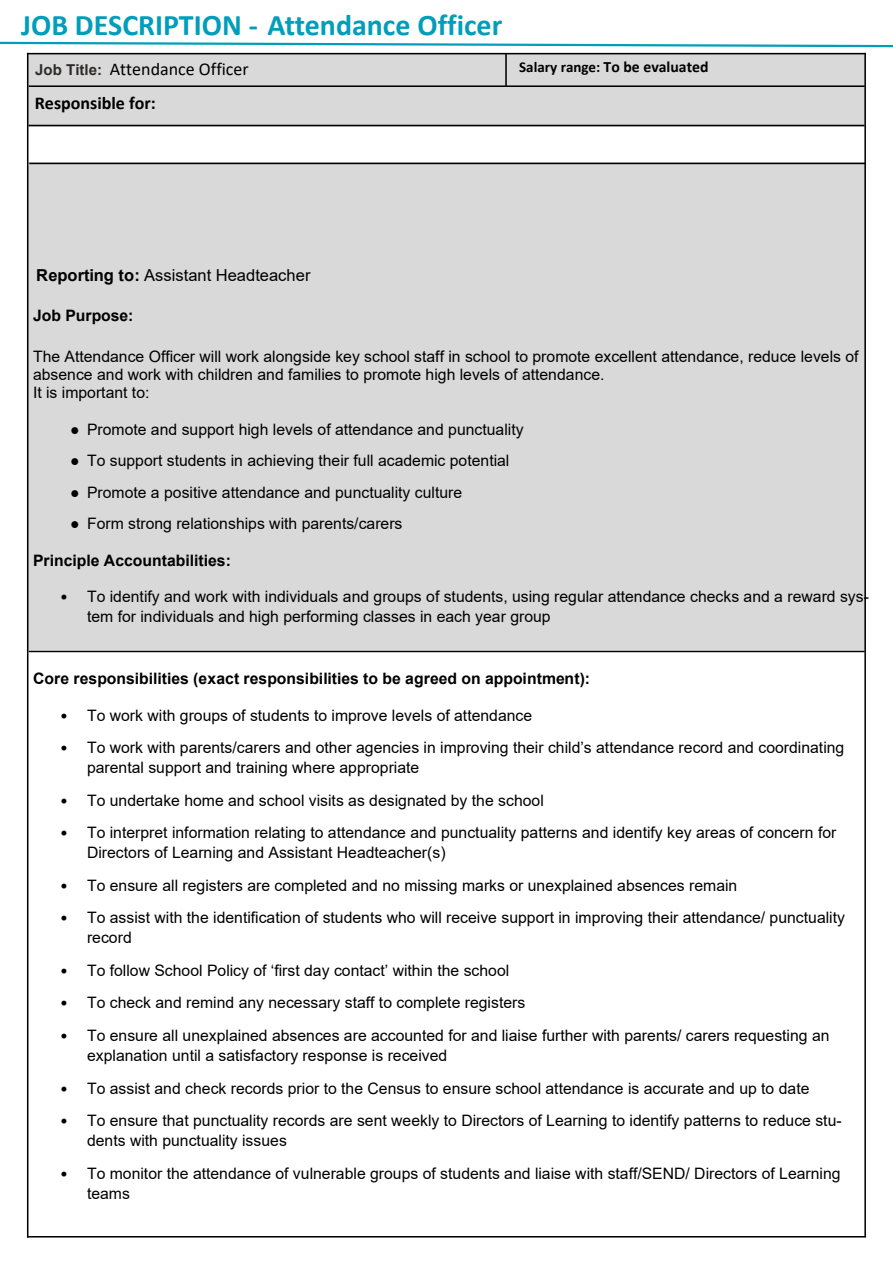
<style>
.page{position:relative;width:893px;height:1263px;background:#fff}
.page>*{position:absolute;margin:0;border:0;box-sizing:border-box;transform-origin:0 0}
.t1{font:700 30px "Calibri";color:#009eba}
.t2{font:18px/34px "Calibri";color:#000}
.t3{font:16.5px "Arial";color:#000}
.t4{font:15.75px/20px "Arial";color:#000}
.t5{font:700 15.75px "Arial";color:#000}
.t6{font:700 15.75px "Calibri";color:#000}
.s1{font-family:"Arial";font-weight:700;font-size:15px;color:#2c2b2a}
.s2{font-weight:700}
.s3{font-size:15px}
.s4{font-family:"Times New Roman"}
.s5{font-family:"Calibri"}
</style>
<div class="page">
<svg style="left:0;top:42px;width:893px;height:5px"></svg>
<div style="left:27px;top:53px;width:837px;height:73px;background:#d9d9d9"></div>
<div style="left:27px;top:162px;width:839px;height:488px;background:#d9d9d9"></div>
<hr style="left:27px;top:53px;width:1px;height:1184px;background:#000">
<hr style="left:505px;top:54px;width:2px;height:32px;background:#000">
<hr style="left:864px;top:53px;width:2px;height:1184px;background:#000">
<hr style="left:27px;top:53px;width:839px;height:1px;background:#000">
<hr style="left:28px;top:125px;width:836px;height:1px;background:#000">
<hr style="left:29px;top:163px;width:836px;height:1px;background:#000">
<hr style="left:29px;top:651px;width:836px;height:1px;background:#000">
<hr style="left:27px;top:1236px;width:839px;height:1px;background:#000">
<hr style="left:29px;top:85px;width:836px;height:2px;background:#000">
<h1 class="t1" style="left:21px;top:13px;width:483px">JOB DESCRIPTION - Attendance Officer</h1>
<p class="t2" style="left:35px;top:54px;width:215px"><span class="s1">Job Title:</span> Attendance Officer<br><span class="s2">Responsible for:</span></p>
<p class="t6" style="left:519px;top:61px;width:191px"><span class="s3">Salary range:</span> To be evaluated</p>
<p class="t3" style="left:36px;top:269px;width:276px"><span class="s2">Reporting to:</span> Assistant Headteacher</p>
<p class="t5" style="left:33px;top:310px;width:102px">Job Purpose:</p>
<p class="t4" style="left:33px;top:349px;width:827px;line-height:18px">The Attendance Officer will work alongside key school staff in school to promote excellent attendance, reduce levels of absence and work with children and families to promote high levels of attendance.<br>It is important to:</p>
<p class="t4" style="left:70px;top:420px;width:455px"><span class="s4">●</span> Promote and support high levels of attendance and punctuality</p>
<p class="t4" style="left:70px;top:452px;width:441px"><span class="s4">●</span> To support students in achieving their full academic potential</p>
<p class="t4" style="left:70px;top:484px;width:393px"><span class="s4">●</span> Promote a positive attendance and punctuality culture</p>
<p class="t4" style="left:70px;top:515px;width:334px"><span class="s4">●</span> Form strong relationships with parents/carers</p>
<p class="t5" style="left:33px;top:554px;width:199px">Principle Accountabilities:</p>
<p class="t4" style="left:87px;top:588px;width:783px;text-indent:-27px"><span class="s5">•</span> To identify and work with individuals and groups of students, using regular attendance checks and a reward sys&shy;tem for individuals and high performing classes in each year group</p>
<p class="t5" style="left:33px;top:672px;width:559px">Core responsibilities (exact responsibilities to be agreed on appointment):</p>
<p class="t4" style="left:60px;top:707px;width:474px"><span class="s5">•</span> To work with groups of students to improve levels of attendance</p>
<p class="t4" style="left:87px;top:739px;width:759px;text-indent:-27px"><span class="s5">•</span> To work with parents/carers and other agencies in improving their child’s attendance record and coordinating parental support and training where appropriate</p>
<p class="t4" style="left:60px;top:792px;width:485px"><span class="s5">•</span> To undertake home and school visits as designated by the school</p>
<p class="t4" style="left:87px;top:824px;width:751px;text-indent:-27px"><span class="s5">•</span> To interpret information relating to attendance and punctuality patterns and identify key areas of concern for<br>Directors of Learning and Assistant Headteacher(s)</p>
<p class="t4" style="left:60px;top:877px;width:679px"><span class="s5">•</span> To ensure all registers are completed and no missing marks or unexplained absences remain</p>
<p class="t4" style="left:87px;top:909px;width:759px;text-indent:-27px"><span class="s5">•</span> To assist with the identification of students who will receive support in improving their attendance/ punctuality record</p>
<p class="t4" style="left:60px;top:962px;width:451px"><span class="s5">•</span> To follow School Policy of ‘first day contact’ within the school</p>
<p class="t4" style="left:60px;top:994px;width:467px"><span class="s5">•</span> To check and remind any necessary staff to complete registers</p>
<p class="t4" style="left:87px;top:1027px;width:744px;text-indent:-27px"><span class="s5">•</span> To ensure all unexplained absences are accounted for and liaise further with parents/ carers requesting an explanation until a satisfactory response is received</p>
<p class="t4" style="left:60px;top:1079px;width:751px"><span class="s5">•</span> To assist and check records prior to the Census to ensure school attendance is accurate and up to date</p>
<p class="t4" style="left:87px;top:1112px;width:756px;text-indent:-27px"><span class="s5">•</span> To ensure that punctuality records are sent weekly to Directors of Learning to identify patterns to reduce stu&shy;dents with punctuality issues</p>
<p class="t4" style="left:87px;top:1164px;width:755px;text-indent:-27px"><span class="s5">•</span> To monitor the attendance of vulnerable groups of students and liaise with staff/SEND/ Directors of Learning teams</p>
</div>
